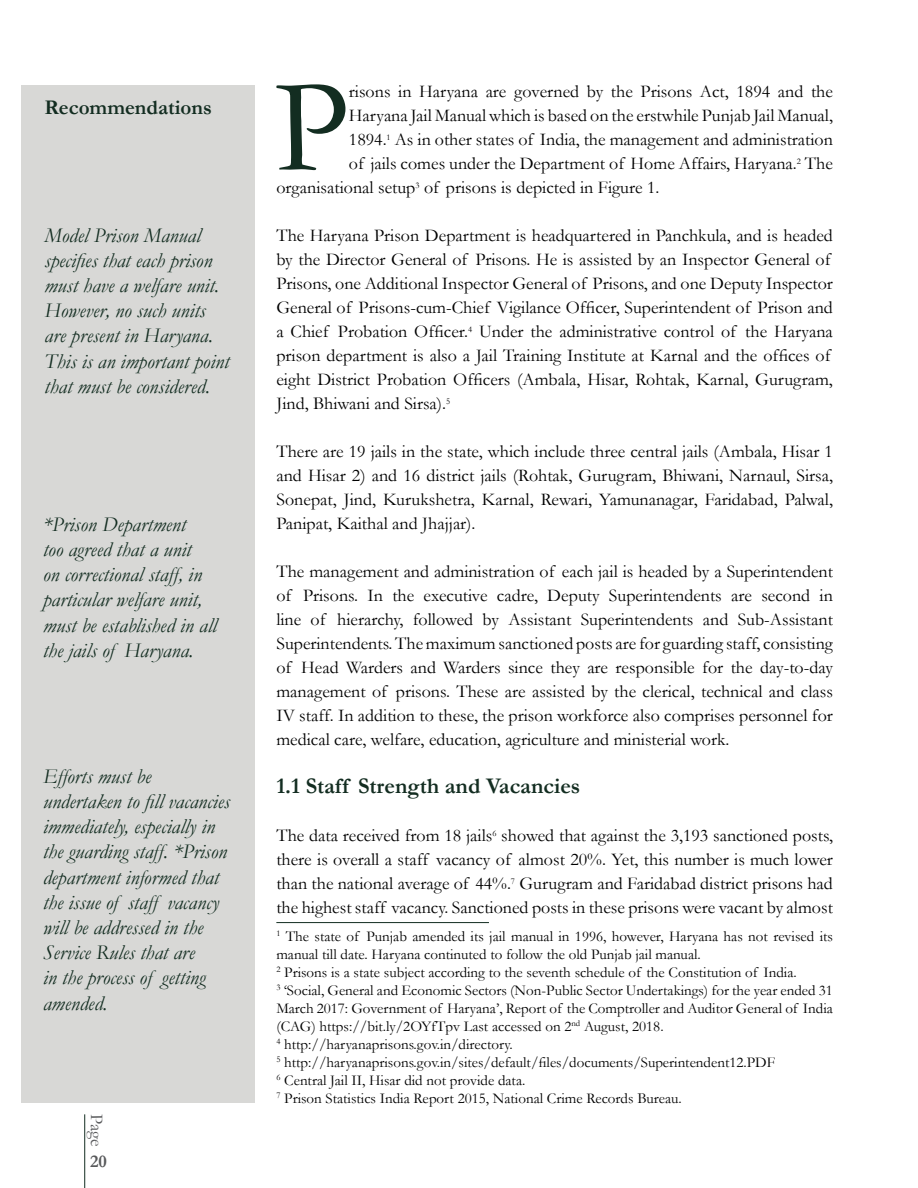
<style>
.page{position:relative;width:918px;height:1188px;background:#fff}
.page>*{position:absolute;margin:0;border:0;box-sizing:border-box;transform-origin:0 0}
.t1{font:133.5px "Garamond";color:#132d21}
.t2{font:700 22.5px "Garamond";color:#132d21}
.t3{font:italic 21px/25.2px "Garamond";color:#132d21}
.t4{font:700 21px "Garamond";color:#132d21}
.t5{font:18px/24px "Garamond";color:#000;text-align:justify}
.t6{font:18px "Garamond";color:#58595b}
.t7{font:700 18px "Garamond";color:#58595b}
.t8{font:15px/18px "Garamond";color:#000}
</style>
<div class="page">
<hr style="left:84px;top:1114px;width:1px;height:74px;background:#132d21">
<div style="left:21px;top:85px;width:234px;height:1018px;background:#d8d8d6"></div>
<hr style="left:276px;top:922px;width:213px;height:1px;background:#132d21">
<p class="t4" style="left:45px;top:93px;width:169px">Recommendations</p>
<p class="t3" style="left:45px;top:222px;width:186px">Model Prison Manual specifies that each prison must have a welfare unit.<br>However, no such units are present in Haryana.<br>This is an important point that must be considered.</p>
<p class="t3" style="left:43px;top:511px;width:175px">*Prison Department<br>too agreed that a unit<br>on correctional staff, in particular welfare unit, must be established in all the jails of Haryana.</p>
<p class="t3" style="left:43px;top:763px;width:188px">Efforts must be undertaken to fill vacancies immediately, especially in the guarding staff. *Prison department informed that the issue of staff vacancy will be addressed in the<br>Service Rules that are<br>in the process of getting amended.</p>
<p class="t6" style="left:109px;top:1114px;width:34px;rotate:90deg">Page</p>
<p class="t7" style="left:90px;top:1149px;width:18px">20</p>
<h1 class="t1" style="left:274px;top:37px;width:77px">P</h1>
<p class="t5" style="left:349px;top:79px;width:485px">risons in Haryana are governed by the Prisons Act, 1894 and the</p>
<p class="t5" style="left:349px;top:103px;width:485px">Haryana Jail Manual which is based on the erstwhile Punjab Jail Manual,</p>
<p class="t5" style="left:349px;top:127px;width:486px">1894.<sup>1</sup> As in other states of India, the management and administration</p>
<p class="t5" style="left:349px;top:151px;width:485px">of jails comes under the Department of Home Affairs, Haryana.<sup>2</sup> The</p>
<p class="t5" style="left:276px;top:175px;width:385px">organisational setup<sup>3</sup> of prisons is depicted in Figure 1.</p>
<p class="t5" style="left:276px;top:223px;width:558px;text-align:left">The Haryana Prison Department is headquartered in Panchkula, and is headed by the Director General of Prisons. He is assisted by an Inspector General of Prisons, one Additional Inspector General of Prisons, and one Deputy Inspector General of Prisons-cum-Chief Vigilance Officer, Superintendent of Prison and a Chief Probation Officer.<sup>4</sup> Under the administrative control of the Haryana prison department is also a Jail Training Institute at Karnal and the offices of eight District Probation Officers (Ambala, Hisar, Rohtak, Karnal, Gurugram, Jind, Bhiwani and Sirsa).<sup>5</sup></p>
<p class="t5" style="left:276px;top:439px;width:558px">There are 19 jails in the state, which include three central jails (Ambala, Hisar 1 and Hisar 2) and 16 district jails (Rohtak, Gurugram, Bhiwani, Narnaul, Sirsa, Sonepat, Jind, Kurukshetra, Karnal, Rewari, Yamunanagar, Faridabad, Palwal, Panipat, Kaithal and Jhajjar).</p>
<p class="t5" style="left:276px;top:559px;width:558px">The management and administration of each jail is headed by a Superintendent of Prisons. In the executive cadre, Deputy Superintendents are second in line of hierarchy, followed by Assistant Superintendents and Sub-Assistant Superintendents. The maximum sanctioned posts are for guarding staff, consisting of Head Warders and Warders since they are responsible for the day-to-day management of prisons. These are assisted by the clerical, technical and class IV staff. In addition to these, the prison workforce also comprises personnel for medical care, welfare, education, agriculture and ministerial work.</p>
<p class="t2" style="left:276px;top:770px;width:305px">1.1 Staff Strength and Vacancies</p>
<p class="t5" style="left:276px;top:823px;width:558px">The data received from 18 jails<sup>6</sup> showed that against the 3,193 sanctioned posts, there is overall a staff vacancy of almost 20%. Yet, this number is much lower than the national average of 44%.<sup>7</sup> Gurugram and Faridabad district prisons had the highest staff vacancy. Sanctioned posts in these prisons were vacant by almost</p>
<p class="t8" style="left:276px;top:926px;width:558px"><sup>1</sup> The state of Punjab amended its jail manual in 1996, however, Haryana has not revised its manual till date. Haryana continuted to follow the old Punjab jail manual.<br><sup>2</sup> Prisons is a state subject according to the seventh schedule of the Constitution of India.<br><sup>3</sup> ‘Social, General and Economic Sectors (Non-Public Sector Undertakings) for the year ended 31<br>March 2017: Government of Haryana’, Report of the Comptroller and Auditor General of India (CAG) https://bit.ly/2OYfTpv Last accessed on 2<sup>nd</sup> August, 2018.<br><sup>4</sup> http://haryanaprisons.gov.in/directory.<br><sup>5</sup> http://haryanaprisons.gov.in/sites/default/files/documents/Superintendent12.PDF<br><sup>6</sup> Central Jail II, Hisar did not provide data.<br><sup>7</sup> Prison Statistics India Report 2015, National Crime Records Bureau.</p>
</div>
